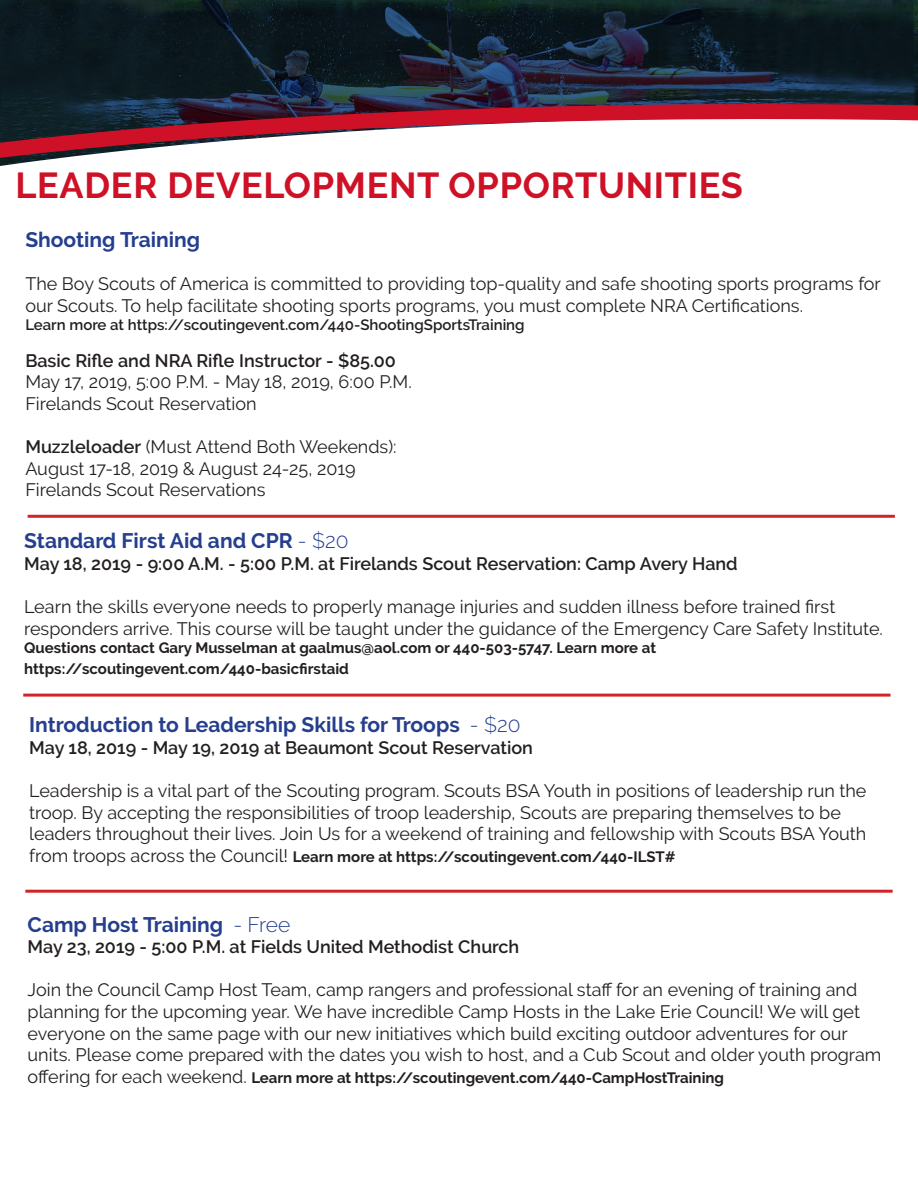
<style>
.page{position:relative;width:918px;height:1188px;background:#fff}
.page>*{position:absolute;margin:0;border:0;box-sizing:border-box;transform-origin:0 0}
.t1{font:700 36px "Raleway";letter-spacing:.02em;color:#ce1126}
.t2{font:700 21px "Raleway";color:#253f8e}
.t3{font:18px/21.6px "Raleway";color:#231f20}
.t4{font:600 18px "Raleway";color:#231f20}
.t5{font:700 15px "Raleway";color:#231f20}
.t6{font:600 15px "Raleway";color:#231f20}
.s1{font-weight:600}
.s2{font-weight:300}
.s3{font-weight:400;font-size:18px}
</style>
<div class="page">
<svg style="left:0;top:0;width:918px;height:85px;fill:#0c181e"></svg>
<svg style="left:0;top:85px;width:918px;height:81px"></svg>
<hr style="left:917px;top:997px;width:1px;height:191px;background:#003f87">
<hr style="left:28px;top:515px;width:867px;height:3px;background:#d1232a">
<hr style="left:25px;top:890px;width:868px;height:3px;background:#d1232a">
<hr style="left:23px;top:694px;width:868px;height:3px;background:#d1232a">
<p class="t1" style="left:15px;top:165px;width:729px">LEADER DEVELOPMENT OPPORTUNITIES</p>
<p class="t2" style="left:25px;top:228px;width:176px">Shooting Training</p>
<p class="t3" style="left:25px;top:273px;width:857px">The Boy Scouts of America is committed to providing top-quality and safe shooting sports programs for our Scouts. To help facilitate shooting sports programs, you must complete NRA Certifications.</p>
<p class="t6" style="left:25px;top:316px;width:501px">Learn more at https://scoutingevent.com/440-ShootingSportsTraining</p>
<p class="t3" style="left:25px;top:350px;width:388px"><span class="s1">Basic Rifle and NRA Rifle Instructor - $85.00<br></span>May 17, 2019, 5:00 P.M. - May 18, 2019, 6:00 P.M.<br>Firelands Scout Reservation</p>
<p class="t3" style="left:25px;top:436px;width:373px"><span class="s1">Muzzleloader</span> (Must Attend Both Weekends):</p>
<p class="t3" style="left:25px;top:458px;width:332px">August 17-18, 2019 &amp; August 24-25, 2019<br>Firelands Scout Reservations</p>
<p class="t2" style="left:24px;top:529px;width:326px">Standard First Aid and CPR <span class="s2">- $20</span></p>
<p class="t4" style="left:24px;top:553px;width:715px">May 18, 2019 - 9:00 A.M. - 5:00 P.M. at Firelands Scout Reservation: Camp Avery Hand</p>
<p class="t3" style="left:24px;top:596px;width:860px">Learn the skills everyone needs to properly manage injuries and sudden illness before trained first responders arrive. This course will be taught under the guidance of the Emergency Care Safety Institute.</p>
<p class="t5" style="left:24px;top:639px;width:634px">Questions contact Gary Musselman at gaalmus@aol.com or 440-503-5747. Learn more at</p>
<p class="t5" style="left:24px;top:660px;width:326px">https://scoutingevent.com/440-basicfirstaid</p>
<p class="t2" style="left:29px;top:713px;width:493px">Introduction to Leadership Skills for Troops <span class="s2">- $20</span></p>
<p class="t4" style="left:29px;top:737px;width:505px">May 18, 2019 - May 19, 2019 at Beaumont Scout Reservation</p>
<p class="t3" style="left:29px;top:780px;width:839px">Leadership is a vital part of the Scouting program. Scouts BSA Youth in positions of leadership run the troop. By accepting the responsibilities of troop leadership, Scouts are preparing themselves to be leaders throughout their lives. Join Us for a weekend of training and fellowship with Scouts BSA Youth</p>
<p class="t5" style="left:29px;top:848px;width:648px"><span class="s3">from troops across the Council!</span> Learn more at https://scoutingevent.com/440-ILST#</p>
<p class="t2" style="left:28px;top:912px;width:264px">Camp Host Training <span class="s2">- Free</span></p>
<p class="t4" style="left:28px;top:936px;width:493px">May 23, 2019 - 5:00 P.M. at Fields United Methodist Church</p>
<p class="t3" style="left:28px;top:979px;width:855px">Join the Council Camp Host Team, camp rangers and professional staff for an evening of training and planning for the upcoming year. We have incredible Camp Hosts in the Lake Erie Council! We will get everyone on the same page with our new initiatives which build exciting outdoor adventures for our units. Please come prepared with the dates you wish to host, and a Cub Scout and older youth program</p>
<p class="t5" style="left:28px;top:1069px;width:698px"><span class="s3">offering for each weekend.</span> Learn more at https://scoutingevent.com/440-CampHostTraining</p>
</div>
